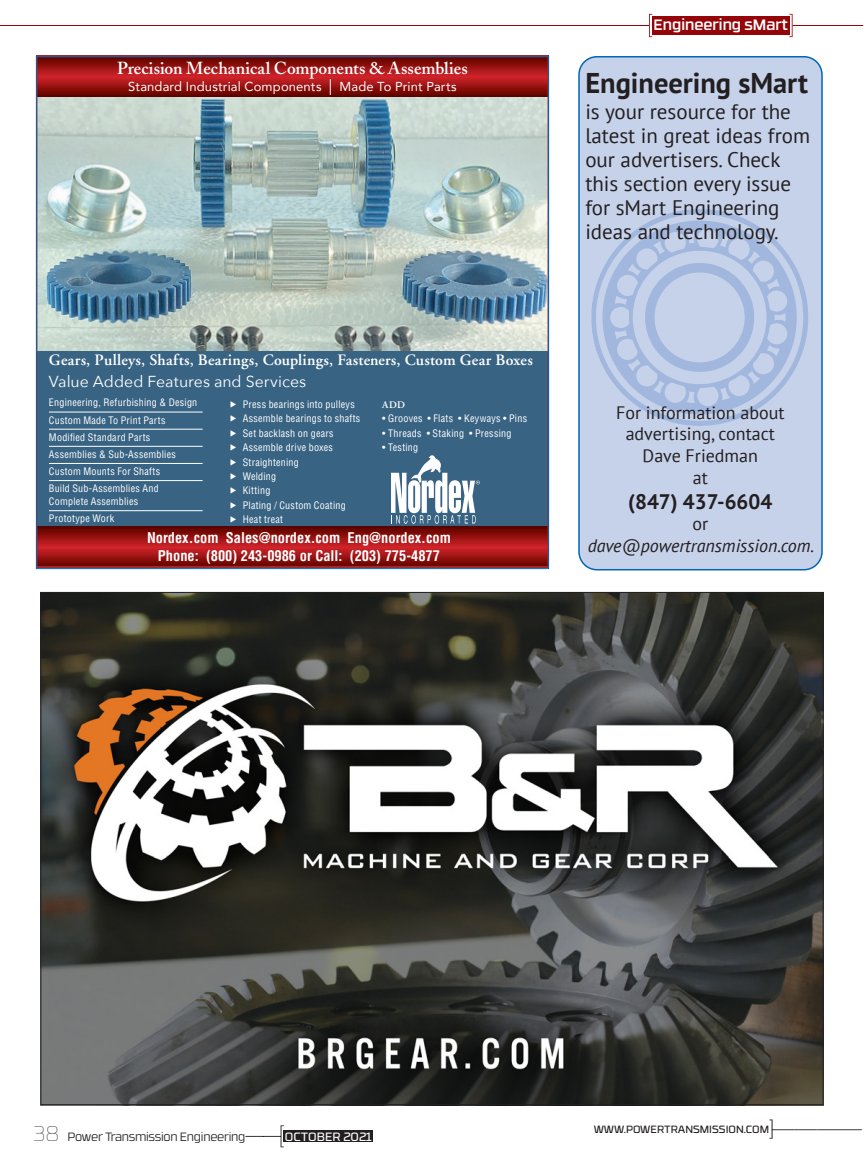
<style>
.page{position:relative;width:864px;height:1161px;background:#fff}
.page>*{position:absolute;margin:0;border:0;box-sizing:border-box;transform-origin:0 0}
.Body_Text_Alt{font:700 28.5px "PT Sans";color:#231f20}
.t1{font:300 condensed 24px "Myriad Pro";color:#231f20}
.Body_Text_Alt-2{font:21px/24px "PT Sans";color:#231f20}
.Body_Text_Alt-3{font:700 21px "PT Sans";color:#231f20}
.Body_Text_Alt-4{font:18px/21.6px "PT Sans";color:#231f20;text-align:center}
.Body_Text_Alt-5{font:italic 18px "PT Sans";color:#231f20}
.t2{font:600 17.25px "Adobe Caslon";color:#fff}
.t3{font:600 15.9px "Adobe Garamond";letter-spacing:.015em;color:#fff}
.t4{font:15.9px "Avenir Next";color:#fff}
.t5{font:500 15px "RB No 3.1";color:#fff}
.t6{font:700 condensed 14.4px/17.2px "Helvetica";color:#fff;text-align:center}
.t7{font:13.05px "Avenir";letter-spacing:.01em;color:#fff}
.t8{font:300 12px "RB No 3.1";letter-spacing:-.02em;color:#231f20}
.t9{font:12px "RB No 3.1";color:#fff}
.t10{font:10.5px "RB No 3.1";color:#231f20}
.t11{font:condensed 10.05px/14.4px "Helvetica";letter-spacing:.025em;color:#fff}
.t12{font:600 10.05px "Adobe Garamond";color:#fff}
.s1{font-size:15.9px}
.s2{font-weight:100;font-size:21px}
</style>
<div class="page">
<img style="left:42px;top:594px;width:780px;height:509px">
<div style="left:579px;top:57px;width:243px;height:513px;background:#c6d2ea;border-radius:18px"></div>
<div style="left:578px;top:56px;width:245px;height:514px;border:2px solid #0166b3;border-radius:18px"></div>
<img style="left:591px;top:209px;width:217px;height:217px">
<svg style="left:38px;top:58px;width:509px;height:509px;background:#80848f"></svg>
<svg style="left:245px;top:1125px;width:39px;height:22px"></svg>
<div style="left:284px;top:1131px;width:89px;height:11px;background:#231f20"></div>
<div style="left:652px;top:16px;width:137px;height:19px;background:#940408"></div>
<svg style="left:789px;top:14px;width:4px;height:23px"></svg>
<hr style="left:0;top:25px;width:649px;height:1px;background:#940408">
<svg style="left:649px;top:14px;width:3px;height:23px"></svg>
<hr style="left:793px;top:25px;width:70px;height:1px;background:#940408">
<svg style="left:231px;top:401px;width:5px;height:6px"></svg>
<svg style="left:231px;top:415px;width:5px;height:7px"></svg>
<svg style="left:231px;top:430px;width:5px;height:6px"></svg>
<svg style="left:231px;top:444px;width:5px;height:7px"></svg>
<svg style="left:231px;top:459px;width:5px;height:6px"></svg>
<svg style="left:231px;top:473px;width:5px;height:7px"></svg>
<svg style="left:231px;top:488px;width:5px;height:6px"></svg>
<svg style="left:231px;top:502px;width:5px;height:6px"></svg>
<svg style="left:231px;top:516px;width:5px;height:7px"></svg>
<p class="t2" style="left:117px;top:58px;width:352px">Precision Mechanical Components &amp; Assemblies</p>
<p class="t7" style="left:128px;top:76px;width:330px">Standard Industrial Components <span class="s1">|</span> Made To Print Parts</p>
<p class="t3" style="left:49px;top:352px;width:485px">Gears, Pulleys, Shafts, Bearings, Couplings, Fasteners, Custom Gear Boxes</p>
<p class="t4" style="left:49px;top:368px;width:259px">Value Added Features and Services</p>
<p class="t11" style="left:49px;top:394px;width:150px;line-height:17.1px">Engineering, Refurbishing &amp; Design<br>Custom Made To Print Parts<br>Modified Standard Parts<br>Assemblies &amp; Sub-Assemblies<br>Custom Mounts For Shafts<br>Build Sub-Assemblies And</p>
<p class="t11" style="left:49px;top:493px;width:91px;line-height:17.1px">Complete Assemblies<br>Prototype Work</p>
<p class="t11" style="left:243px;top:397px;width:119px">Press bearings into pulleys<br>Assemble bearings to shafts<br>Set backlash on gears<br>Assemble drive boxes<br>Straightening<br>Welding<br>Kitting<br>Plating / Custom Coating<br>Heat treat</p>
<p class="t12" style="left:382px;top:399px;width:24px">ADD</p>
<p class="t11" style="left:382px;top:411px;width:146px">• Grooves • Flats • Keyways • Pins</p>
<p class="t11" style="left:382px;top:426px;width:131px">• Threads • Staking • Pressing</p>
<p class="t11" style="left:382px;top:440px;width:37px">• Testing</p>
<p class="t6" style="left:147px;top:529px;width:305px">Nordex.com Sales@nordex.com Eng@nordex.com<br>Phone: (800) 243-0986 or Call: (203) 775-4877</p>
<h3 class="t5" style="left:654px;top:13px;width:136px">Engineering sMart</h3>
<p class="Body_Text_Alt" style="left:585px;top:64px;width:224px">Engineering sMart</p>
<p class="Body_Text_Alt-2" style="left:585px;top:99px;width:226px">is your resource for the latest in great ideas from our advertisers. Check this section every issue for sMart Engineering ideas and technology.</p>
<p class="Body_Text_Alt-4" style="left:616px;top:401px;width:170px">For information about advertising, contact</p>
<p class="Body_Text_Alt-4" style="left:643px;top:445px;width:117px">Dave Friedman</p>
<p class="Body_Text_Alt-4" style="left:693px;top:466px;width:17px">at</p>
<p class="Body_Text_Alt-3" style="left:628px;top:488px;width:146px">(847) 437-6604</p>
<p class="Body_Text_Alt-4" style="left:692px;top:513px;width:17px">or</p>
<p class="Body_Text_Alt-5" style="left:588px;top:534px;width:228px">dave@powertransmission.com.</p>
<p class="t8" style="left:33px;top:1128px;width:213px"><span class="s2">38</span> Power Transmission Engineering</p>
<p class="t9" style="left:285px;top:1128px;width:88px">OCTOBER 2021</p>
<p class="t10" style="left:594px;top:1122px;width:177px">WWW.POWERTRANSMISSION.COM</p>
<h2 class="t1" style="left:769px;top:1116px;width:96px">]————</h2>
</div>
